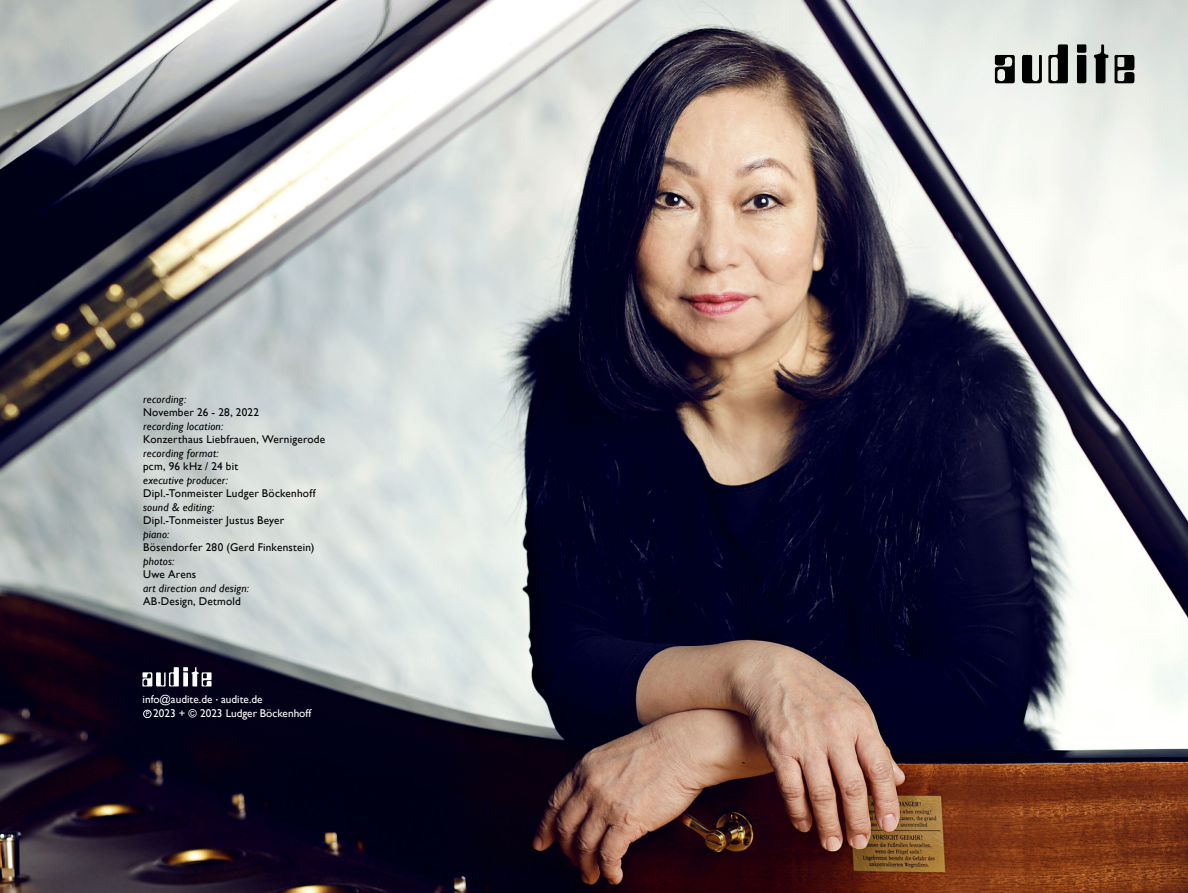
<style>
.page{position:relative;width:1188px;height:893px;background:#fff}
.page>*{position:absolute;margin:0;border:0;box-sizing:border-box;transform-origin:0 0}
.t1{font:11.25px "Gill Sans";letter-spacing:.02em;color:#000}
.t2{font:italic 11.25px "Gill Sans";letter-spacing:.02em;color:#000}
.t3{font:11.25px "Gill Sans";color:#fff}
.t4{font:6.9px "Gill Sans";color:#fff}
.s1{font-size:6.45px}
</style>
<div class="page">
<img style="left:0;top:0;width:1187px;height:893px">
<img style="left:992px;top:27px;width:144px;height:72px">
<img style="left:142px;top:664px;width:70px;height:30px">
<div style="left:143px;top:710px;width:8px;height:7px;border:1px solid #fff;border-radius:50%"></div>
<p class="t2" style="left:143px;top:392px;width:45px">recording:</p>
<p class="t1" style="left:143px;top:406px;width:118px">November 26 - 28, 2022</p>
<p class="t2" style="left:143px;top:419px;width:82px">recording location:</p>
<p class="t1" style="left:143px;top:433px;width:184px">Konzerthaus Liebfrauen, Wernigerode</p>
<p class="t2" style="left:143px;top:446px;width:77px">recording format:</p>
<p class="t1" style="left:143px;top:460px;width:96px">pcm, 96 kHz / 24 bit</p>
<p class="t2" style="left:143px;top:473px;width:86px">executive producer:</p>
<p class="t1" style="left:143px;top:487px;width:174px">Dipl.-Tonmeister Ludger Böckenhoff</p>
<p class="t2" style="left:143px;top:500px;width:73px">sound &amp; editing:</p>
<p class="t1" style="left:143px;top:514px;width:143px">Dipl.-Tonmeister Justus Beyer</p>
<p class="t2" style="left:143px;top:527px;width:28px">piano:</p>
<p class="t1" style="left:143px;top:541px;width:173px">Bösendorfer 280 (Gerd Finkenstein)</p>
<p class="t2" style="left:143px;top:554px;width:33px">photos:</p>
<p class="t1" style="left:143px;top:568px;width:55px">Uwe Arens</p>
<p class="t2" style="left:143px;top:581px;width:107px">art direction and design:</p>
<p class="t1" style="left:143px;top:595px;width:99px">AB<span class="s1">•</span>Design, Detmold</p>
<p class="t3" style="left:143px;top:692px;width:122px">info@audite.de <span class="s1">•</span> audite.de</p>
<p class="t4" style="left:146px;top:709px;width:5px">P</p>
<p class="t3" style="left:153px;top:706px;width:160px">2023 + © 2023 Ludger Böckenhoff</p>
</div>
